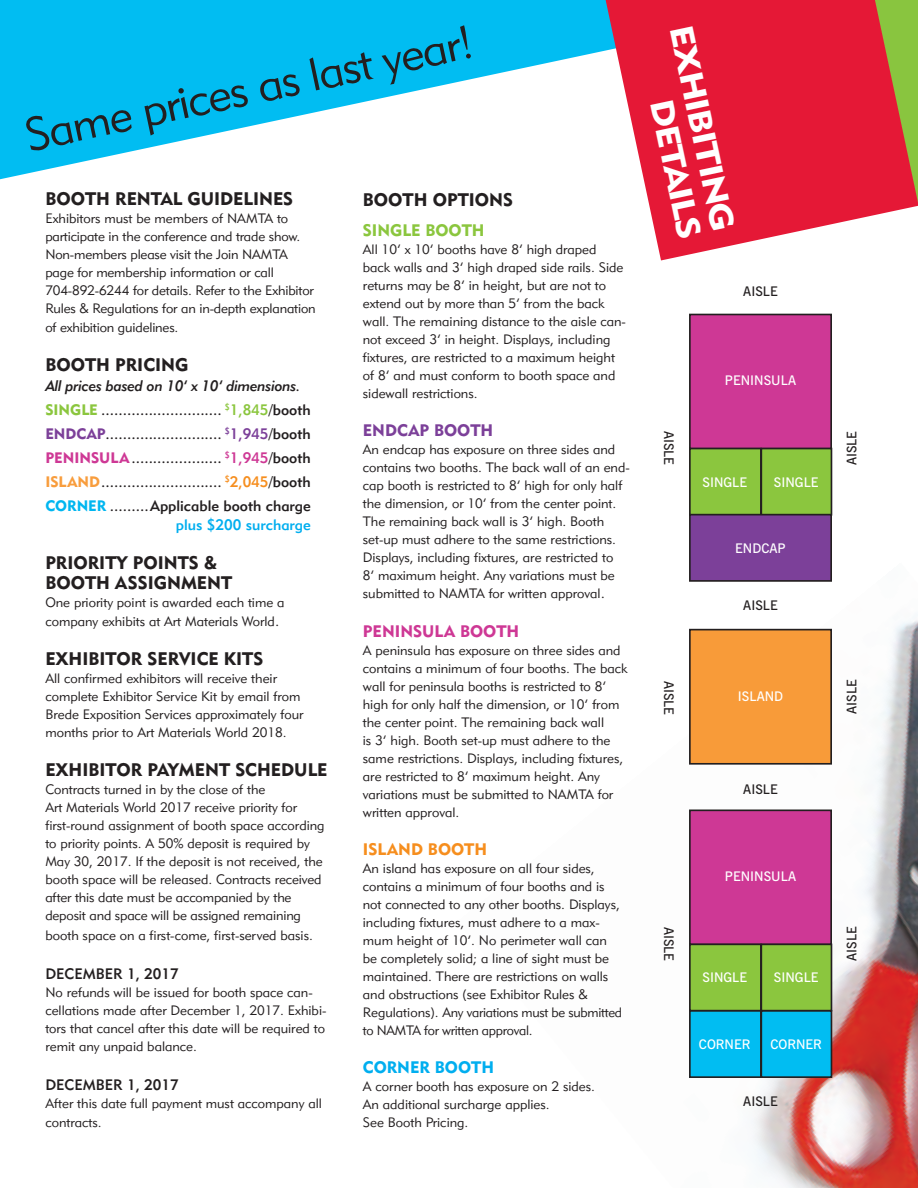
<style>
.page{position:relative;width:918px;height:1188px;background:#fff}
.page>*{position:absolute;margin:0;border:0;box-sizing:border-box;transform-origin:0 0}
.t1{font:45.9px "Geometric 415 BT Lite A";color:#231f20}
.t2{font:32.4px/34.5px "Geometric 415 BT Black A";color:#fff;text-align:right;scale:1.19 1}
.t3{font:18px/19.5px "Geometric 415 BT Black A";color:#231f20}
.t4{font:16.5px "Geometric 415 BT Black A";color:#ce3895}
.t5{font:16.5px "Geometric 415 BT Black A";color:#8bc63e}
.t6{font:16.5px "Geometric 415 BT Black A";color:#7c4099}
.t7{font:16.5px "Geometric 415 BT Black A";color:#f68e1e}
.t8{font:16.5px "Geometric 415 BT Black A";color:#00aeef}
.t9{font:15px/24px "Geometric 415 BT Medium A";color:#231f20}
.t10{font:15px "Geometric 415 BT Medium A";color:#00aeef}
.t11{font:13.5px/18px "Geometric 415 BT Lite A";color:#231f20}
.t12{font:600 13.2px "News Gothic BT";color:#fff}
.t13{font:600 13.2px "News Gothic BT";color:#231f20}
.s1{font-family:"Geometric 415 BT Medium Italic A"}
.s2{font-family:"Geometric 415 BT Black A";color:#8bc63e}
.s3{color:#8bc63e}
.s4{font-family:"Geometric 415 BT Black A";color:#7c4099}
.s5{color:#7c4099}
.s6{font-family:"Geometric 415 BT Black A";color:#ce3895}
.s7{color:#ce3895}
.s8{font-family:"Geometric 415 BT Black A";color:#f89d3d}
.s9{color:#f68e1e}
.s10{font-family:"Geometric 415 BT Black A";color:#00b6f0}
.s11{font-size:15px}
</style>
<div class="page">
<img style="left:689px;top:620px;width:229px;height:568px">
<div style="left:690px;top:314px;width:141px;height:135px;background:#ce3895"></div>
<div style="left:689px;top:314px;width:143px;height:135px;border:2px solid #231f20"></div>
<div style="left:690px;top:630px;width:141px;height:134px;background:#f89b39"></div>
<div style="left:689px;top:629px;width:143px;height:136px;border:2px solid #231f20"></div>
<div style="left:690px;top:810px;width:141px;height:135px;background:#ce3895"></div>
<div style="left:689px;top:810px;width:143px;height:135px;border:2px solid #231f20"></div>
<div style="left:690px;top:449px;width:71px;height:66px;background:#8bc63e"></div>
<div style="left:689px;top:448px;width:73px;height:68px;border:2px solid #231f20"></div>
<div style="left:690px;top:944px;width:71px;height:67px;background:#8bc63e"></div>
<div style="left:689px;top:944px;width:73px;height:67px;border:2px solid #231f20"></div>
<div style="left:690px;top:1011px;width:71px;height:66px;background:#01bdf2"></div>
<div style="left:689px;top:1010px;width:73px;height:68px;border:2px solid #231f20"></div>
<div style="left:761px;top:449px;width:70px;height:66px;background:#8bc63e"></div>
<div style="left:761px;top:448px;width:71px;height:68px;border:2px solid #231f20"></div>
<div style="left:761px;top:944px;width:70px;height:67px;background:#8bc63e"></div>
<div style="left:761px;top:944px;width:71px;height:67px;border:2px solid #231f20"></div>
<div style="left:761px;top:1011px;width:70px;height:66px;background:#01bdf2"></div>
<div style="left:761px;top:1010px;width:71px;height:68px;border:2px solid #231f20"></div>
<div style="left:690px;top:515px;width:141px;height:66px;background:#7c4099"></div>
<div style="left:689px;top:514px;width:143px;height:68px;border:2px solid #231f20"></div>
<svg style="left:0;top:0;width:606px;height:179px;fill:#01bdf2"></svg>
<svg style="left:606px;top:0;width:268px;height:260px;fill:#e51836"></svg>
<svg style="left:874px;top:0;width:44px;height:216px;background:#bc6b3f"></svg>
<p class="t1" style="left:20px;top:108px;width:460px;rotate:-12deg">same prices as lastyear!</p>
<p class="t2" style="left:698px;top:22px;width:177px;rotate:78deg">EXHIBITING<br>DETAILS</p>
<p class="t3" style="left:45px;top:189px;width:249px">BOOTH RENTAL GUIDELINES</p>
<p class="t11" style="left:45px;top:209px;width:272px">exhibitors must be members of naMta to participate in the conference and trade show. non-members please visit the Join naMta page for membership information or call 704-892-6244 for details. refer to the exhibitor rules &amp; regulations for an in-depth explanation</p>
<p class="t11" style="left:45px;top:318px;width:135px">of exhibition guidelines.</p>
<p class="t3" style="left:45px;top:355px;width:145px">BOOTH PRICING</p>
<p class="t9" style="left:45px;top:373px;width:267px"><span class="s1">All prices based on 10’ x 10’ dimensions.<br></span><span class="s2">SINGLE</span> ............................ <sup>$</sup><span class="s3">1,845</span>/booth <span class="s4">ENDCAP</span>........................... <sup>$</sup><span class="s5">1,945</span>/booth <span class="s6">PENINSULA</span> ..................... <sup>$</sup><span class="s7">1,945</span>/booth <span class="s8">ISLAND</span> ............................ <sup>$</sup><span class="s9">2,045</span>/booth <span class="s10">CORNER</span> .........applicable booth charge</p>
<p class="t10" style="left:176px;top:516px;width:136px">plus $200 surcharge</p>
<p class="t3" style="left:45px;top:553px;width:188px">PRIORITY POINTS &amp;<br>BOOTH ASSIGNMENT</p>
<p class="t11" style="left:45px;top:592px;width:241px;line-height:19.5px">one priority point is awarded each time a company exhibits at art Materials World<span class="s11">.</span></p>
<p class="t3" style="left:45px;top:649px;width:219px">EXHIBITOR SERVICE KITS</p>
<p class="t11" style="left:45px;top:670px;width:260px">all confirmed exhibitors will receive their complete exhibitor service Kit by email from Brede exposition services approximately four months prior to art Materials World 2018.</p>
<p class="t3" style="left:45px;top:760px;width:284px">EXHIBITOR PAYMENT SCHEDULE</p>
<p class="t11" style="left:45px;top:781px;width:281px">contracts turned in by the close of the<br>art Materials World 2017 receive priority for first-round assignment of booth space according to priority points. a 50% deposit is required by May 30, 2017. If the deposit is not received, the booth space will be released. contracts received after this date must be accompanied by the deposit and space will be assigned remaining</p>
<p class="t11" style="left:45px;top:926px;width:269px">booth space on a first-come, first-served basis.</p>
<p class="t9" style="left:45px;top:961px;width:135px">DeceMber 1, 2017</p>
<p class="t11" style="left:45px;top:983px;width:283px">no refunds will be issued for booth space can&shy;cellations made after December 1, 2017. exhibi&shy;tors that cancel after this date will be required to remit any unpaid balance.</p>
<p class="t9" style="left:45px;top:1072px;width:135px">DeceMber 1, 2017</p>
<p class="t11" style="left:45px;top:1093px;width:278px;line-height:19.5px">after this date full payment must accompany all contracts.</p>
<p class="t3" style="left:363px;top:190px;width:152px">BOOTH OPTIONS</p>
<p class="t5" style="left:363px;top:220px;width:123px">SINGLE BOOTH</p>
<p class="t11" style="left:363px;top:240px;width:265px">all 10’ x 10’ booths have 8’ high draped back walls and 3’ high draped side rails. side returns may be 8’ in height, but are not to extend out by more than 5’ from the back wall. the remaining distance to the aisle can&shy;not exceed 3’ in height. Displays, including fixtures, are restricted to a maximum height of 8’ and must conform to booth space and sidewall restrictions.</p>
<p class="t6" style="left:363px;top:420px;width:132px">ENDCAP BOOTH</p>
<p class="t11" style="left:363px;top:440px;width:268px">an endcap has exposure on three sides and contains two booths. the back wall of an end&shy;cap booth is restricted to 8’ high for only half the dimension, or 10’ from the center point. the remaining back wall is 3’ high. Booth set-up must adhere to the same restrictions.<br>Displays, including fixtures, are restricted to<br>8’ maximum height. any variations must be submitted to naMta for written approval<span class="s11">.</span></p>
<p class="t4" style="left:363px;top:621px;width:158px">PENINSULA BOOTH</p>
<p class="t11" style="left:363px;top:641px;width:266px">a peninsula has exposure on three sides and contains a minimum of four booths. the back wall for peninsula booths is restricted to 8’ high for only half the dimension, or 10’ from the center point. the remaining back wall<br>is 3’ high. Booth set-up must adhere to the same restrictions. Displays, including fixtures, are restricted to 8’ maximum height. any variations must be submitted to naMta for written approval.</p>
<p class="t7" style="left:363px;top:839px;width:126px">ISLAND BOOTH</p>
<p class="t11" style="left:363px;top:859px;width:261px">an island has exposure on all four sides, contains a minimum of four booths and is not connected to any other booths. Displays, including fixtures, must adhere to a max&shy;mum height of 10’. no perimeter wall can be completely solid; a line of sight must be maintained. there are restrictions on walls and obstructions (see exhibitor rules &amp; regulations). any variations must be submitted to naMta for written approval.</p>
<p class="t8" style="left:363px;top:1057px;width:133px">CORNER BOOTH</p>
<p class="t11" style="left:363px;top:1077px;width:234px">a corner booth has exposure on 2 sides. an additional surcharge applies.<br>see Booth Pricing.</p>
<p class="t13" style="left:743px;top:284px;width:36px">AISLE</p>
<p class="t12" style="left:725px;top:373px;width:73px">PENINSULA</p>
<p class="t13" style="left:677px;top:431px;width:36px;rotate:90deg">AISLE</p>
<p class="t12" style="left:702px;top:474px;width:46px">SINGLE</p>
<p class="t12" style="left:774px;top:474px;width:46px">SINGLE</p>
<p class="t12" style="left:735px;top:540px;width:52px">ENDCAP</p>
<p class="t13" style="left:743px;top:597px;width:36px">AISLE</p>
<p class="t13" style="left:677px;top:681px;width:36px;rotate:90deg">AISLE</p>
<p class="t12" style="left:738px;top:688px;width:47px">ISLAND</p>
<p class="t13" style="left:743px;top:781px;width:36px">AISLE</p>
<p class="t12" style="left:725px;top:869px;width:73px">PENINSULA</p>
<p class="t13" style="left:677px;top:927px;width:36px;rotate:90deg">AISLE</p>
<p class="t12" style="left:702px;top:970px;width:46px">SINGLE</p>
<p class="t12" style="left:774px;top:970px;width:46px">SINGLE</p>
<p class="t12" style="left:699px;top:1036px;width:53px">CORNER</p>
<p class="t12" style="left:770px;top:1036px;width:53px">CORNER</p>
<p class="t13" style="left:743px;top:1093px;width:36px">AISLE</p>
<p class="t13" style="left:844px;top:465px;width:36px;rotate:-90deg">AISLE</p>
<p class="t13" style="left:844px;top:714px;width:36px;rotate:-90deg">AISLE</p>
<p class="t13" style="left:844px;top:961px;width:36px;rotate:-90deg">AISLE</p>
</div>
